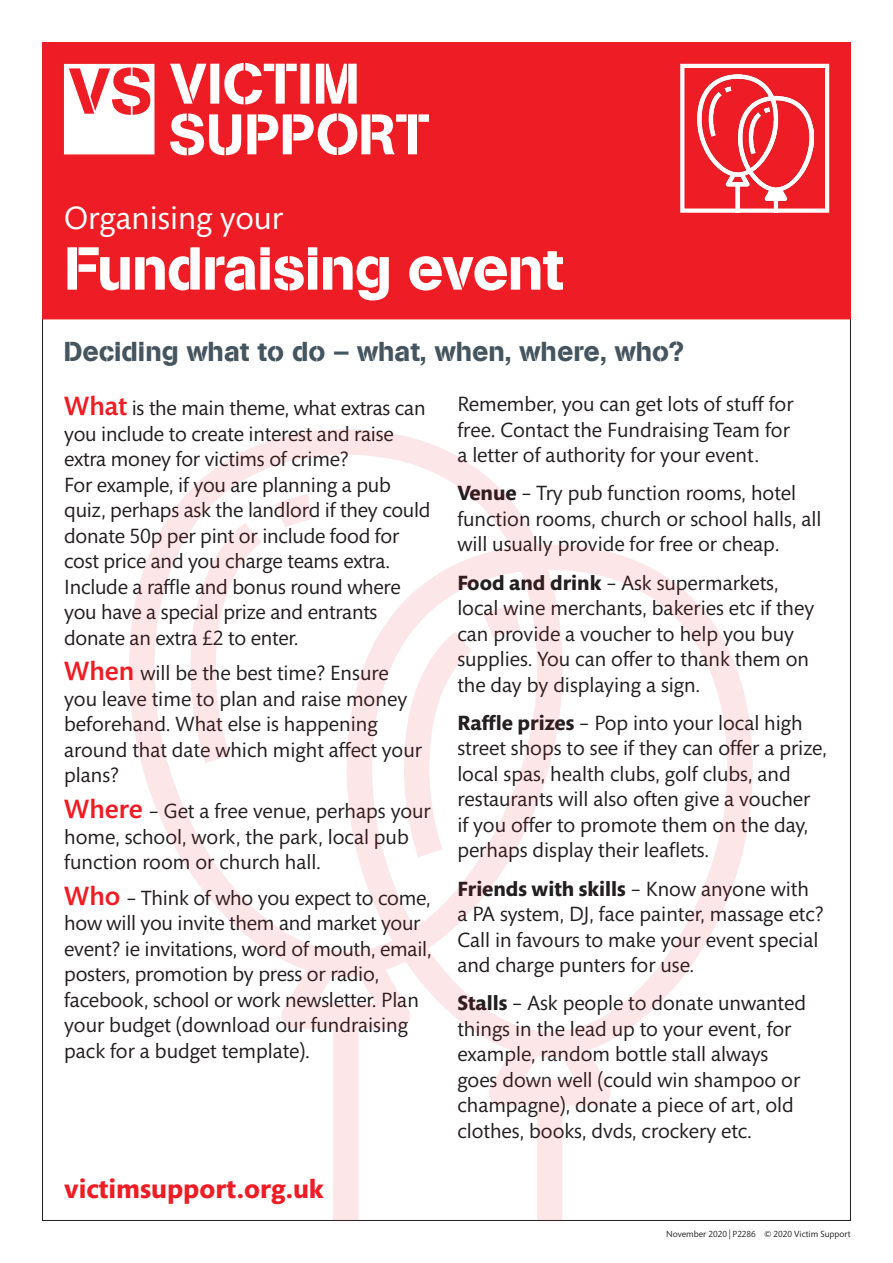
<style>
.page{position:relative;width:893px;height:1263px;background:#fff}
.page>*{position:absolute;margin:0;border:0;box-sizing:border-box;transform-origin:0 0}
.B_Head{font:60px "AG Book Pro Stencil";letter-spacing:-.02em;color:#fff}
.Body_text_white{font:33px "Mundo Sans";color:#fff}
.B_HEAD_stencil_caps{font:27.15px "AG Book Pro Stencil";color:#45555f}
.C_head{font:700 27px "Mundo Sans";color:#ee1c24}
._14pt_text{font:21px/25.5px "Mundo Sans";color:#231f20}
.C_head-2{font:21px/25.5px "Mundo Sans";letter-spacing:-.01em;color:#231f20}
.t1{font:9px "Mundo Sans";color:#231f20}
.s1{font-family:"Mundo Sans Std";font-weight:500;font-size:27px;color:#ee1c24}
.s2{font-weight:700}
</style>
<div class="page">
<div style="left:42px;top:42px;width:809px;height:277px;background:#ee1c24"></div>
<svg style="left:64px;top:64px;width:90px;height:90px"></svg>
<svg style="left:170px;top:63px;width:187px;height:41px"></svg>
<svg style="left:170px;top:113px;width:259px;height:42px"></svg>
<img style="left:697px;top:74px;width:117px;height:134px">
<div style="left:680px;top:64px;width:149px;height:149px;border:4px solid #fff"></div>
<img style="left:129px;top:429px;width:624px;height:791px">
<p class="Body_text_white" style="left:64px;top:200px;width:220px">Organising your</p>
<p class="B_Head" style="left:64px;top:230px;width:501px">Fundraising event</p>
<p class="B_HEAD_stencil_caps" style="left:64px;top:333px;width:622px">Deciding what to do – what, when, where, who?</p>
<p class="C_head-2" style="left:64px;top:396px;width:368px"><span class="s1">What</span> is the main theme, what extras can you include to create interest and raise extra money for victims of crime?<br>For example, if you are planning a pub quiz, perhaps ask the landlord if they could donate 50p per pint or include food for cost price and you charge teams extra.<br>Include a raffle and bonus round where you have a special prize and entrants donate an extra £2 to enter.</p>
<p class="C_head-2" style="left:64px;top:661px;width:359px"><span class="s1">When</span> will be the best time? Ensure you leave time to plan and raise money beforehand. What else is happening around that date which might affect your plans?</p>
<p class="C_head-2" style="left:64px;top:799px;width:368px"><span class="s1">Where</span> – Get a free venue, perhaps your home, school, work, the park, local pub function room or church hall.</p>
<p class="C_head-2" style="left:64px;top:886px;width:369px"><span class="s1">Who</span> – Think of who you expect to come, how will you invite them and market your event? ie invitations, word of mouth, email, posters, promotion by press or radio, facebook, school or work newsletter. Plan your budget (download our fundraising pack for a budget template).</p>
<p class="_14pt_text" style="left:457px;top:392px;width:338px">Remember, you can get lots of stuff for free. Contact the Fundraising Team for a letter of authority for your event.</p>
<p class="_14pt_text" style="left:457px;top:481px;width:366px"><span class="s2">Venue</span> – Try pub function rooms, hotel function rooms, church or school halls, all will usually provide for free or cheap.</p>
<p class="_14pt_text" style="left:457px;top:570px;width:358px"><span class="s2">Food and drink</span> – Ask supermarkets, local wine merchants, bakeries etc if they can provide a voucher to help you buy supplies. You can offer to thank them on the day by displaying a sign.</p>
<p class="_14pt_text" style="left:457px;top:711px;width:371px"><span class="s2">Raffle prizes</span> – Pop into your local high street shops to see if they can offer a prize, local spas, health clubs, golf clubs, and restaurants will also often give a voucher<br>if you offer to promote them on the day, perhaps display their leaflets.</p>
<p class="_14pt_text" style="left:457px;top:876px;width:368px"><span class="s2">Friends with skills</span> – Know anyone with a PA system, DJ, face painter, massage etc?<br>Call in favours to make your event special and charge punters for use.</p>
<p class="_14pt_text" style="left:457px;top:991px;width:350px"><span class="s2">Stalls</span> – Ask people to donate unwanted things in the lead up to your event, for example, random bottle stall always goes down well (could win shampoo or champagne), donate a piece of art, old clothes, books, dvds, crockery etc.</p>
<p class="C_head" style="left:64px;top:1174px;width:261px">victimsupport.org.uk</p>
<p class="t1" style="left:666px;top:1229px;width:186px">November 2020 | P2286 © 2020 Victim Support</p>
</div>
